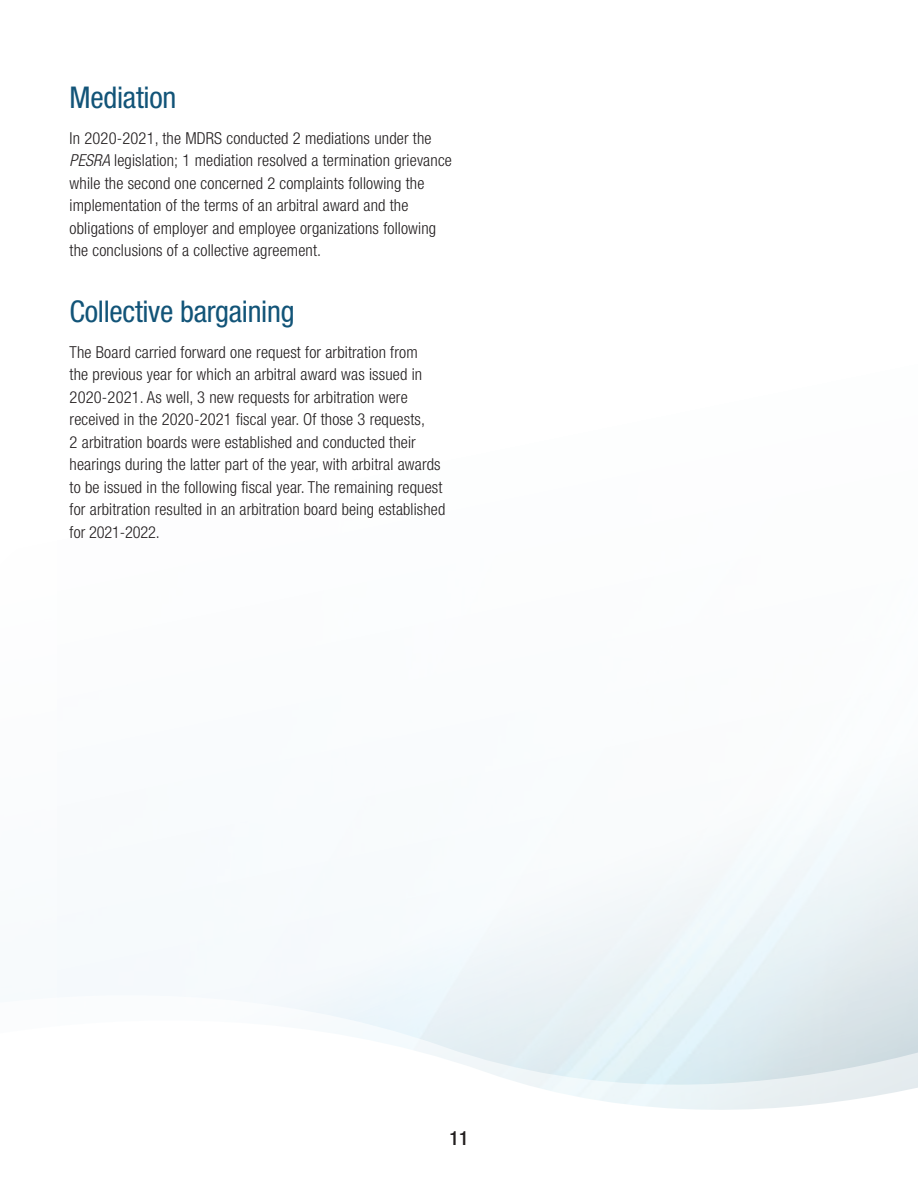
<style>
.page{position:relative;width:918px;height:1188px;background:#fff}
.page>*{position:absolute;margin:0;border:0;box-sizing:border-box;transform-origin:0 0}
.t1{font:condensed 30px "Helvetica Neue LT Std";letter-spacing:-.01em;color:#125478}
.t2{font:500 condensed 19.5px "Helvetica Neue";color:#231f20}
.t3{font:300 condensed 16.5px/22.5px "Helvetica Neue LT Std";letter-spacing:.01em;color:#231f20}
.s1{font-style:italic}
</style>
<div class="page">
<h1 class="t1" style="left:70px;top:80px;width:108px">Mediation</h1>
<p class="t3" style="left:70px;top:127px;width:384px">In 2020-2021, the MDRS conducted 2 mediations under the <span class="s1">PESRA</span> legislation; 1 mediation resolved a termination grievance while the second one concerned 2 complaints following the implementation of the terms of an arbitral award and the obligations of employer and employee organizations following the conclusions of a collective agreement.</p>
<h1 class="t1" style="left:70px;top:294px;width:227px">Collective bargaining</h1>
<p class="t3" style="left:70px;top:340px;width:377px">The Board carried forward one request for arbitration from<br>the previous year for which an arbitral award was issued in 2020-2021. As well, 3 new requests for arbitration were received in the 2020-2021 fiscal year. Of those 3 requests,<br>2 arbitration boards were established and conducted their hearings during the latter part of the year, with arbitral awards to be issued in the following fiscal year. The remaining request for arbitration resulted in an arbitration board being established for 2021-2022.</p>
<p class="t2" style="left:450px;top:1126px;width:20px">11</p>
</div>
